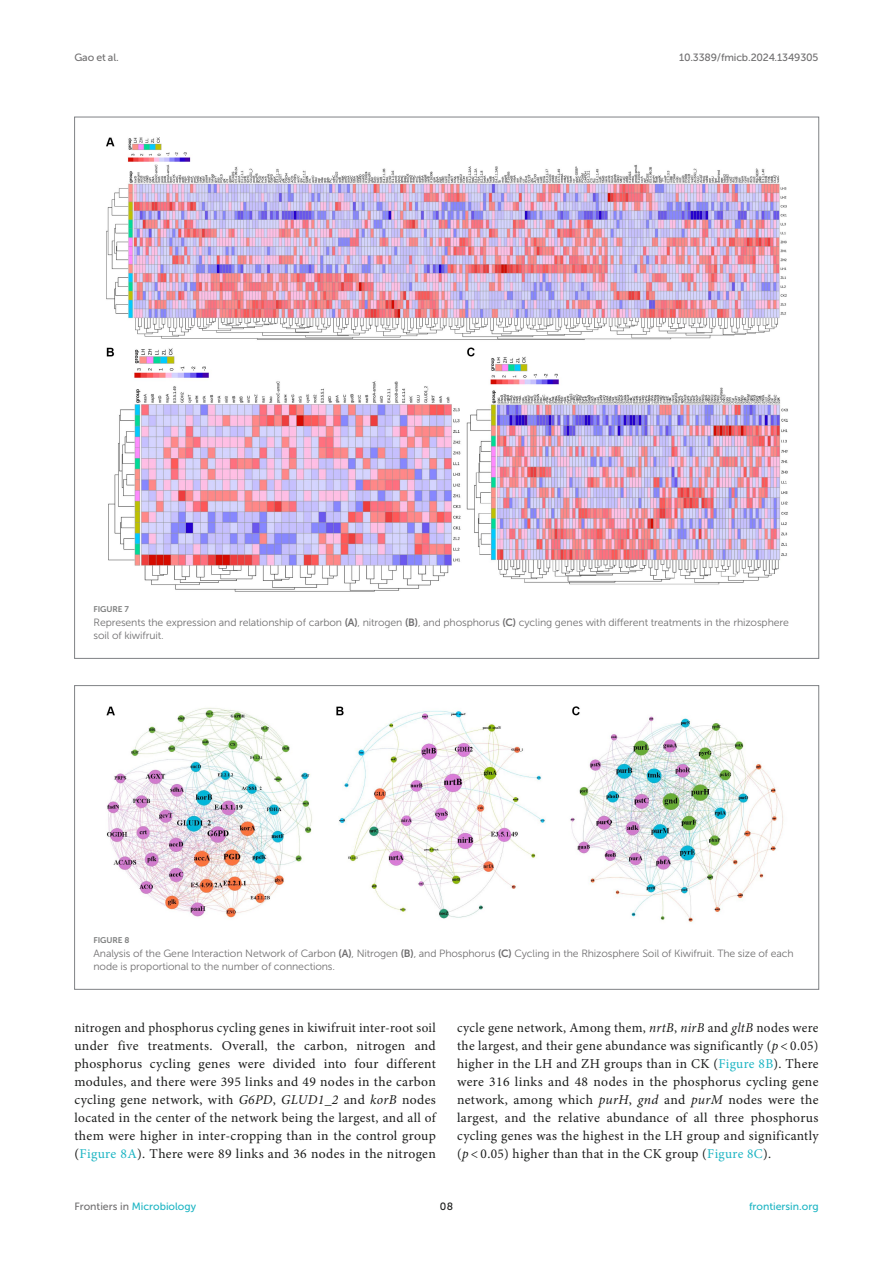
<style>
.page{position:relative;width:893px;height:1263px;background:#fff}
.page>*{position:absolute;margin:0;border:0;box-sizing:border-box;transform-origin:0 0}
.TEXT{font:13.5px/18px "Minion Pro";letter-spacing:.025em;color:#1b1c1b;text-align:justify}
.FIG_LEG{font:10.5px/13.5px "Museo Sans 300";letter-spacing:-.01em;color:#706f70}
.t1{font:10.5px "Museo Sans 500";color:#1db5c3}
.t2{font:10.5px "Museo Sans 500";letter-spacing:-.015em;color:#706f70}
.t3{font:10.5px "Museo Sans 500";color:#1b1c1b}
.FIG_HD{font:8.25px "Museo Sans 700";letter-spacing:-.01em;color:#7e7f7f}
.s1{font-family:"Museo Sans 700"}
.s2{font-style:italic}
.s3{color:#1db5c3}
.s4{color:#706f70}
</style>
<div class="page">
<img style="left:106px;top:137px;width:682px;height:455px">
<img style="left:106px;top:706px;width:678px;height:217px">
<p class="t2" style="left:74px;top:51px;width:46px">Gao et al.</p>
<p class="t2" style="left:679px;top:51px;width:141px">10.3389/fmicb.2024.1349305</p>
<p class="FIG_HD" style="left:94px;top:605px;width:37px">FIGURE 7</p>
<p class="FIG_LEG" style="left:94px;top:616px;width:697px">Represents the expression and relationship of carbon <span class="s1">(A)</span>, nitrogen <span class="s1">(B)</span>, and phosphorus <span class="s1">(C)</span> cycling genes with different treatments in the rhizosphere soil of kiwifruit.</p>
<p class="FIG_HD" style="left:94px;top:936px;width:37px">FIGURE 8</p>
<p class="FIG_LEG" style="left:94px;top:946px;width:702px">Analysis of the Gene Interaction Network of Carbon <span class="s1">(A)</span>, Nitrogen <span class="s1">(B)</span>, and Phosphorus <span class="s1">(C)</span> Cycling in the Rhizosphere Soil of Kiwifruit. The size of each node is proportional to the number of connections.</p>
<p class="TEXT" style="left:74px;top:1019px;width:363px">nitrogen and phosphorus cycling genes in kiwifruit inter-root soil under five treatments. Overall, the carbon, nitrogen and phosphorus cycling genes were divided into four different modules, and there were 395 links and 49 nodes in the carbon cycling gene network, with <span class="s2">G6PD</span>, <span class="s2">GLUD1_2</span> and <span class="s2">korB</span> nodes located in the center of the network being the largest, and all of them were higher in inter-cropping than in the control group (<span class="s3">Figure 8A</span>). There were 89 links and 36 nodes in the nitrogen</p>
<p class="TEXT" style="left:457px;top:1019px;width:363px">cycle gene network, Among them, <span class="s2">nrtB</span>, <span class="s2">nirB</span> and <span class="s2">gltB</span> nodes were the largest, and their gene abundance was significantly (<span class="s2">p</span> &lt; 0.05) higher in the LH and ZH groups than in CK (<span class="s3">Figure 8B</span>). There were 316 links and 48 nodes in the phosphorus cycling gene network, among which <span class="s2">purH</span>, <span class="s2">gnd</span> and <span class="s2">purM</span> nodes were the largest, and the relative abundance of all three phosphorus cycling genes was the highest in the LH group and significantly (<span class="s2">p</span> &lt; 0.05) higher than that in the CK group (<span class="s3">Figure 8C</span>).</p>
<p class="t1" style="left:74px;top:1200px;width:123px"><span class="s4">Frontiers in</span> Microbiology</p>
<p class="t3" style="left:440px;top:1200px;width:15px">08</p>
<p class="t1" style="left:749px;top:1200px;width:71px">frontiersin.org</p>
</div>
